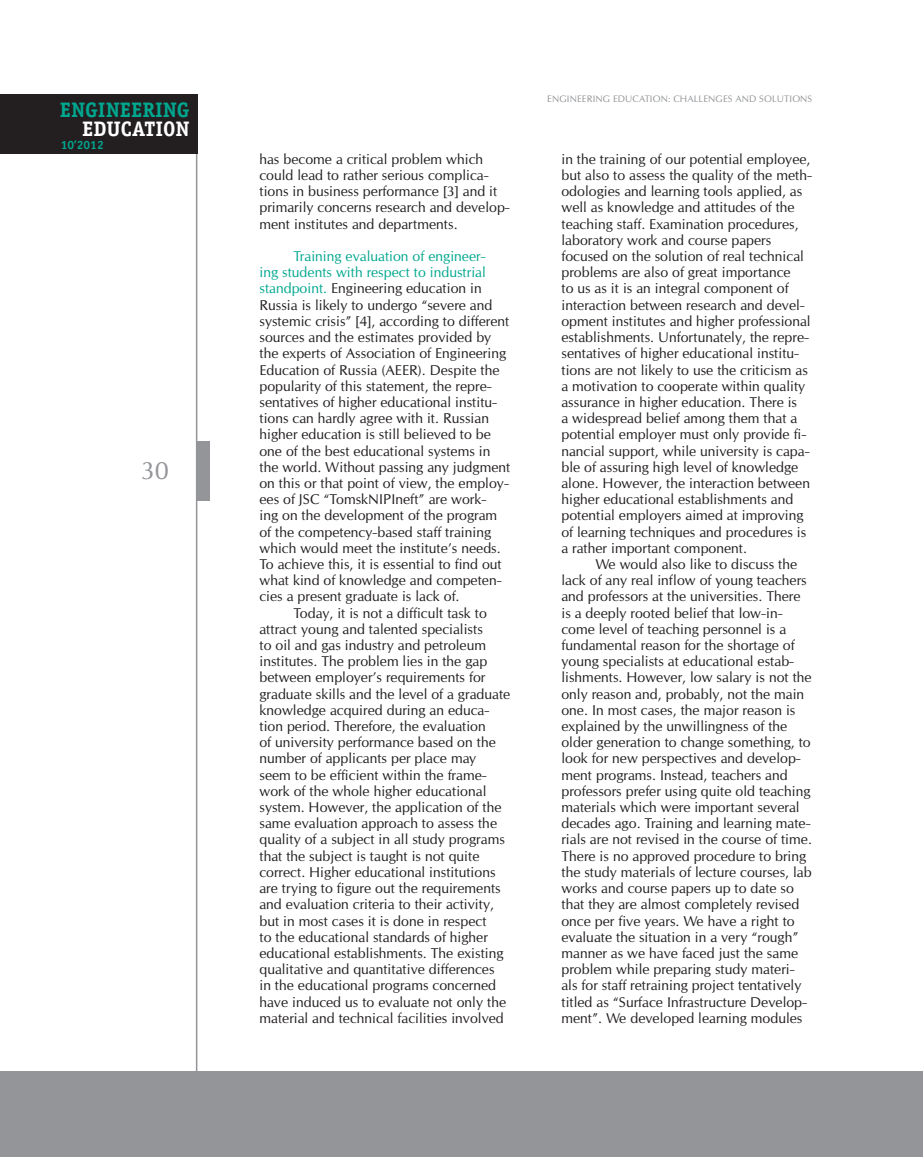
<style>
.page{position:relative;width:923px;height:1157px;background:#fff}
.page>*{position:absolute;margin:0;border:0;box-sizing:border-box;transform-origin:0 0}
.t1{font:24px "Opium New";color:#939598}
.t2{font:700 21px "Officina Serif C";color:#00a78f}
.t3{font:700 21px "Officina Serif C";color:#fff}
.t4{font:13.5px/16.2px "Opium New";color:#231f20}
.t5{font:13.5px "Opium New";color:#00a78f}
.t6{font:700 12px "Officina Sans C";color:#00a78f}
.t7{font:9px "Opium New";letter-spacing:.01em;color:#939598}
.s1{color:#00a78f}
</style>
<div class="page">
<hr style="left:196px;top:95px;width:1px;height:1036px;background:#939598">
<div style="left:0;top:1071px;width:897px;height:86px;background:#939598"></div>
<div style="left:0;top:95px;width:197px;height:59px;background:#231f20"></div>
<div style="left:197px;top:441px;width:13px;height:59px;background:#939598"></div>
<div style="left:897px;top:1071px;width:26px;height:86px;background:#939598"></div>
<h2 class="t2" style="left:60px;top:98px;width:131px">ENGINEERING</h2>
<h2 class="t3" style="left:82px;top:117px;width:109px">EDUCATION</h2>
<p class="t6" style="left:61px;top:138px;width:44px">10’2012</p>
<h1 class="t1" style="left:141px;top:455px;width:30px">30</h1>
<p class="t4" style="left:259px;top:151px;width:252px">has become a critical problem which could lead to rather serious complica&shy;tions in business performance [3] and it primarily concerns research and develop&shy;ment institutes and departments.</p>
<p class="t5" style="left:293px;top:248px;width:194px">Training evaluation of engineer-</p>
<p class="t5" style="left:259px;top:264px;width:228px">ing students with respect to industrial</p>
<p class="t4" style="left:259px;top:280px;width:224px"><span class="s1">standpoint.</span> Engineering education in</p>
<p class="t4" style="left:259px;top:297px;width:234px">Russia is likely to undergo “severe and</p>
<p class="t4" style="left:259px;top:313px;width:251px">systemic crisis” [4], according to different</p>
<p class="t4" style="left:259px;top:329px;width:233px">sources and the estimates provided by</p>
<p class="t4" style="left:259px;top:345px;width:248px">the experts of Association of Engineering</p>
<p class="t4" style="left:259px;top:361px;width:241px">Education of Russia (AEER). Despite the</p>
<p class="t4" style="left:259px;top:378px;width:234px">popularity of this statement, the repre-</p>
<p class="t4" style="left:259px;top:394px;width:239px">sentatives of higher educational institu-</p>
<p class="t4" style="left:259px;top:410px;width:231px">tions can hardly agree with it. Russian</p>
<p class="t4" style="left:259px;top:426px;width:233px">higher education is still believed to be</p>
<p class="t4" style="left:259px;top:442px;width:232px">one of the best educational systems in</p>
<p class="t4" style="left:259px;top:459px;width:252px">the world. Without passing any judgment</p>
<p class="t4" style="left:259px;top:475px;width:251px">on this or that point of view, the employ-</p>
<p class="t4" style="left:259px;top:491px;width:228px">ees of JSC “TomskNI PI neft” are work-</p>
<p class="t4" style="left:259px;top:507px;width:239px">ing on the development of the program</p>
<p class="t4" style="left:259px;top:523px;width:233px">of the competency-based staff training</p>
<p class="t4" style="left:259px;top:540px;width:243px">which would meet the institute’s needs.</p>
<p class="t4" style="left:259px;top:556px;width:244px">To achieve this, it is essential to find out</p>
<p class="t4" style="left:259px;top:572px;width:244px">what kind of knowledge and competen-</p>
<p class="t4" style="left:259px;top:588px;width:202px">cies a present graduate is lack of.</p>
<p class="t4" style="left:293px;top:604px;width:195px">Today, it is not a difficult task to</p>
<p class="t4" style="left:259px;top:621px;width:225px">attract young and talented specialists</p>
<p class="t4" style="left:259px;top:637px;width:228px">to oil and gas industry and petroleum</p>
<p class="t4" style="left:259px;top:653px;width:229px">institutes. The problem lies in the gap</p>
<p class="t4" style="left:259px;top:669px;width:227px">between employer’s requirements for</p>
<p class="t4" style="left:259px;top:685px;width:252px">graduate skills and the level of a graduate</p>
<p class="t4" style="left:259px;top:702px;width:231px">knowledge acquired during an educa-</p>
<p class="t4" style="left:259px;top:718px;width:228px">tion period. Therefore, the evaluation</p>
<p class="t4" style="left:259px;top:734px;width:238px">of university performance based on the</p>
<p class="t4" style="left:259px;top:750px;width:218px">number of applicants per place may</p>
<p class="t4" style="left:259px;top:766px;width:229px">seem to be efficient within the frame-</p>
<p class="t4" style="left:259px;top:783px;width:228px">work of the whole higher educational</p>
<p class="t4" style="left:259px;top:799px;width:244px">system. However, the application of the</p>
<p class="t4" style="left:259px;top:815px;width:239px">same evaluation approach to assess the</p>
<p class="t4" style="left:259px;top:831px;width:247px">quality of a subject in all study programs</p>
<p class="t4" style="left:259px;top:847px;width:222px">that the subject is taught is not quite</p>
<p class="t4" style="left:259px;top:864px;width:238px">correct. Higher educational institutions</p>
<p class="t4" style="left:259px;top:880px;width:243px">are trying to figure out the requirements</p>
<p class="t4" style="left:259px;top:896px;width:236px">and evaluation criteria to their activity,</p>
<p class="t4" style="left:259px;top:912px;width:229px">but in most cases it is done in respect</p>
<p class="t4" style="left:259px;top:928px;width:230px">to the educational standards of higher</p>
<p class="t4" style="left:259px;top:945px;width:246px">educational establishments. The existing</p>
<p class="t4" style="left:259px;top:961px;width:237px">qualitative and quantitative differences</p>
<p class="t4" style="left:259px;top:977px;width:238px">in the educational programs concerned</p>
<p class="t4" style="left:259px;top:993px;width:248px">have induced us to evaluate not only the</p>
<p class="t4" style="left:259px;top:1009px;width:246px">material and technical facilities involved</p>
<p class="t7" style="left:547px;top:93px;width:12px">ENGIN</p>
<p class="t7" style="left:577px;top:93px;width:17px">EERING</p>
<p class="t7" style="left:613px;top:93px;width:12px">EDUCATION</p>
<p class="t7" style="left:668px;top:93px;width:76px">: CHALLENG ES AND</p>
<p class="t7" style="left:759px;top:93px;width:7px">SOLUTIONS</p>
<p class="t4" style="left:561px;top:151px;width:252px">in the training of our potential employee, but also to assess the quality of the meth&shy;odologies and learning tools applied, as well as knowledge and attitudes of the teaching staff. Examination procedures, laboratory work and course papers focused on the solution of real technical problems are also of great importance<br>to us as it is an integral component of interaction between research and devel&shy;opment institutes and higher professional establishments. U nfortunately, the repre&shy;sentatives of higher educational institu&shy;tions are not likely to use the criticism as a motivation to cooperate within quality assurance in higher education. There is<br>a widespread belief among them that a potential employer must only provide fi&shy;nancial support, while university is capa&shy;ble of assuring high level of knowledge alone. However, the interaction between higher educational establishments and potential employers aimed at improving of learning techniques and procedures is a rather important component.</p>
<p class="t4" style="left:561px;top:556px;width:252px;text-indent:34px">We would also like to discuss the lack of any real inflow of young teachers and professors at the universities. There is a deeply rooted belief that low-in&shy;come level of teaching personnel is a fundamental reason for the shortage of young specialists at educational estab&shy;lishments. However, low salary is not the only reason and, probably, not the main one. I n most cases, the major reason is explained by the unwillingness of the older generation to change something, to look for new perspectives and develop&shy;ment programs. I nstead, teachers and professors prefer using quite old teaching materials which were important several decades ago. Training and learning mate&shy;rials are not revised in the course of time.<br>There is no approved procedure to bring the study materials of lecture courses, lab works and course papers up to date so that they are almost completely revised once per five years. We have a right to evaluate the situation in a very “rough” manner as we have faced just the same problem while preparing study materi&shy;als for staff retraining project tentatively titled as “Surface I nfrastructure Develop&shy;ment”. We developed learning modules</p>
</div>
